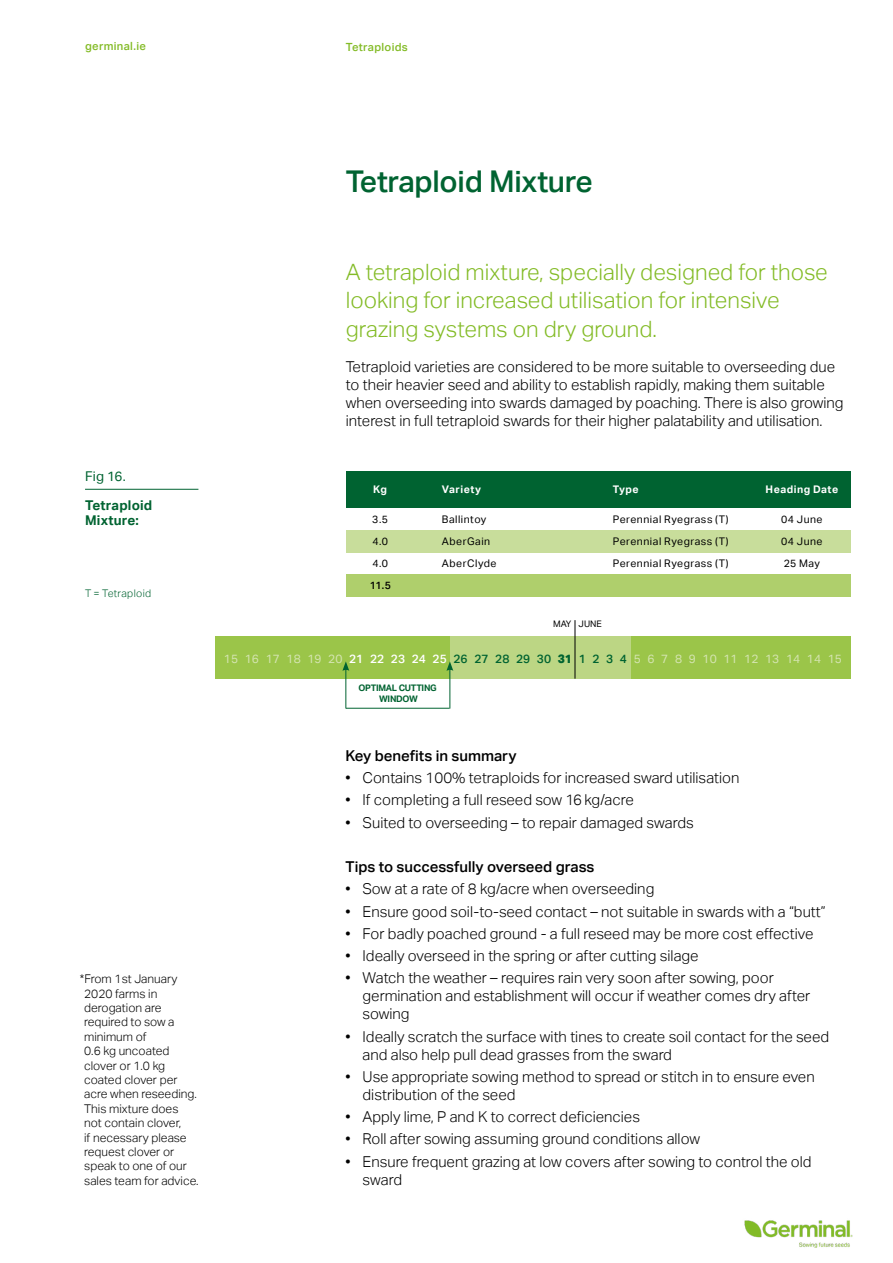
<style>
.page{position:relative;width:893px;height:1263px;background:#fff}
.page>*{position:absolute;margin:0;border:0;box-sizing:border-box;transform-origin:0 0}
.t1{font:500 30px "Aktiv Grotesk";letter-spacing:-.01em;color:#006331}
.t2{font:300 22.5px/28.5px "Aktiv Grotesk";color:#83bb26}
.t3{font:300 15px/18px "Aktiv Grotesk";color:#000}
.t4{font:500 15px "Aktiv Grotesk";color:#000}
.t5{font:700 13.5px/15.8px "Aktiv Grotesk";letter-spacing:.01em;color:#006331}
.t6{font:13.5px "Aktiv Grotesk";color:#006331}
.t7{font:300 12px/14.4px "Aktiv Grotesk";color:#000}
.t8{font:12px "Aktiv Grotesk";color:#d4e4b0}
.t9{font:500 11.25px "Aktiv Grotesk";letter-spacing:.025em;color:#83bb26}
.t10{font:10.5px "Aktiv Grotesk";letter-spacing:.05em;color:#000}
.t11{font:700 10.5px "Aktiv Grotesk";letter-spacing:.045em;color:#fff}
.t12{font:300 10.5px "Aktiv Grotesk";letter-spacing:.03em;color:#006331}
.t13{font:500 10.5px "Aktiv Grotesk";color:#000}
.t14{font:700 9px/10.5px "Aktiv Grotesk";letter-spacing:-.03em;color:#006331;text-align:center}
.t15{font:9px "Aktiv Grotesk";color:#000}
.s1{font-weight:500;color:#fff}
.s2{font-weight:500;color:#006331}
.s3{font-weight:800;color:#006331}
</style>
<div class="page">
<div style="left:346px;top:530px;width:504px;height:22px;background:#c8dd9b"></div>
<div style="left:346px;top:574px;width:504px;height:22px;background:#afcf6c"></div>
<div style="left:346px;top:471px;width:504px;height:37px;background:#006331"></div>
<hr style="left:85px;top:489px;width:113px;height:1px;background:#006331">
<div style="left:215px;top:636px;width:635px;height:43px;background:#9bc549"></div>
<div style="left:450px;top:636px;width:181px;height:43px;background:#bcd684"></div>
<hr style="left:575px;top:620px;width:1px;height:59px;background:#000">
<hr style="left:345px;top:668px;width:1px;height:41px;background:#006331">
<svg style="left:342px;top:661px;width:7px;height:10px"></svg>
<hr style="left:449px;top:668px;width:1px;height:41px;background:#006331">
<svg style="left:446px;top:661px;width:7px;height:10px"></svg>
<hr style="left:346px;top:708px;width:103px;height:1px;background:#006331">
<img style="left:744px;top:1220px;width:109px;height:28px">
<p class="t9" style="left:85px;top:40px;width:62px">germinal.ie</p>
<p class="t9" style="left:346px;top:40px;width:64px">Tetraploids</p>
<p class="t6" style="left:85px;top:469px;width:42px">Fig 16.</p>
<p class="t5" style="left:85px;top:497px;width:69px">Tetraploid<br>Mixture:</p>
<p class="t12" style="left:85px;top:587px;width:68px">T = Tetraploid</p>
<p class="t7" style="left:84px;top:972px;width:116px;text-indent:-4px">*From 1st January<br>2020 farms in derogation are required to sow a minimum of<br>0.6 kg uncoated clover or 1.0 kg coated clover per acre when reseeding.<br>This mixture does not contain clover,<br>if necessary please request clover or speak to one of our sales team for advice.</p>
<h1 class="t1" style="left:346px;top:164px;width:249px">Tetraploid Mixture</h1>
<h2 class="t2" style="left:346px;top:258px;width:483px">A tetraploid mixture, specially designed for those looking for increased utilisation for intensive grazing systems on dry ground.</h2>
<p class="t3" style="left:346px;top:358px;width:499px">Tetraploid varieties are considered to be more suitable to overseeding due to their heavier seed and ability to establish rapidly, making them suitable when overseeding into swards damaged by poaching. There is also growing interest in full tetraploid swards for their higher palatability and utilisation.</p>
<p class="t11" style="left:373px;top:483px;width:15px">Kg</p>
<p class="t11" style="left:442px;top:483px;width:41px">Variety</p>
<p class="t11" style="left:613px;top:483px;width:27px">Type</p>
<p class="t11" style="left:766px;top:483px;width:74px">Heading Date</p>
<p class="t10" style="left:372px;top:513px;width:17px">3.5</p>
<p class="t10" style="left:442px;top:513px;width:46px">Ballintoy</p>
<p class="t10" style="left:613px;top:513px;width:117px">Perennial Ryegrass (T)</p>
<p class="t10" style="left:781px;top:513px;width:43px">04 June</p>
<p class="t10" style="left:372px;top:535px;width:17px">4.0</p>
<p class="t10" style="left:442px;top:535px;width:50px">AberGain</p>
<p class="t10" style="left:613px;top:535px;width:117px">Perennial Ryegrass (T)</p>
<p class="t10" style="left:781px;top:535px;width:43px">04 June</p>
<p class="t10" style="left:372px;top:557px;width:17px">4.0</p>
<p class="t10" style="left:442px;top:557px;width:56px">AberClyde</p>
<p class="t10" style="left:613px;top:557px;width:117px">Perennial Ryegrass (T)</p>
<p class="t10" style="left:784px;top:557px;width:38px">25 May</p>
<p class="t13" style="left:370px;top:579px;width:23px">11.5</p>
<p class="t15" style="left:553px;top:618px;width:50px">MAY JUNE</p>
<p class="t8" style="left:224px;top:652px;width:619px">15 16 17 18 19 20 <span class="s1">21 22 23 24 25</span> <span class="s2">26 27 28 29 30</span> <span class="s3">31</span> <span class="s2">1 2 3 4</span> 5 6 7 8 9 10 11 12 13 14 14 15</p>
<p class="t14" style="left:359px;top:683px;width:80px">OPTIMAL CUTTING<br>WINDOW</p>
<p class="t4" style="left:346px;top:747px;width:173px">Key benefits in summary</p>
<p class="t3" style="left:346px;top:769px;width:395px">• Contains 100% tetraploids for increased sward utilisation</p>
<p class="t3" style="left:346px;top:791px;width:290px">• If completing a full reseed sow 16 kg/acre</p>
<p class="t3" style="left:346px;top:813px;width:350px">• Suited to overseeding – to repair damaged swards</p>
<p class="t4" style="left:346px;top:858px;width:250px">Tips to successfully overseed grass</p>
<p class="t3" style="left:346px;top:880px;width:310px">• Sow at a rate of 8 kg/acre when overseeding</p>
<p class="t3" style="left:346px;top:902px;width:482px">• Ensure good soil-to-seed contact – not suitable in swards with a “butt”</p>
<p class="t3" style="left:346px;top:925px;width:469px">• For badly poached ground - a full reseed may be more cost effective</p>
<p class="t3" style="left:346px;top:947px;width:355px">• Ideally overseed in the spring or after cutting silage</p>
<p class="t3" style="left:363px;top:969px;width:449px;text-indent:-17px">• Watch the weather – requires rain very soon after sowing, poor germination and establishment will occur if weather comes dry after sowing</p>
<p class="t3" style="left:363px;top:1027px;width:468px;text-indent:-17px">• Ideally scratch the surface with tines to create soil contact for the seed and also help pull dead grasses from the sward</p>
<p class="t3" style="left:363px;top:1068px;width:454px;text-indent:-17px">• Use appropriate sowing method to spread or stitch in to ensure even distribution of the seed</p>
<p class="t3" style="left:346px;top:1108px;width:296px">• Apply lime, P and K to correct deficiencies</p>
<p class="t3" style="left:346px;top:1130px;width:356px">• Roll after sowing assuming ground conditions allow</p>
<p class="t3" style="left:363px;top:1152px;width:451px;text-indent:-17px">• Ensure frequent grazing at low covers after sowing to control the old sward</p>
</div>
